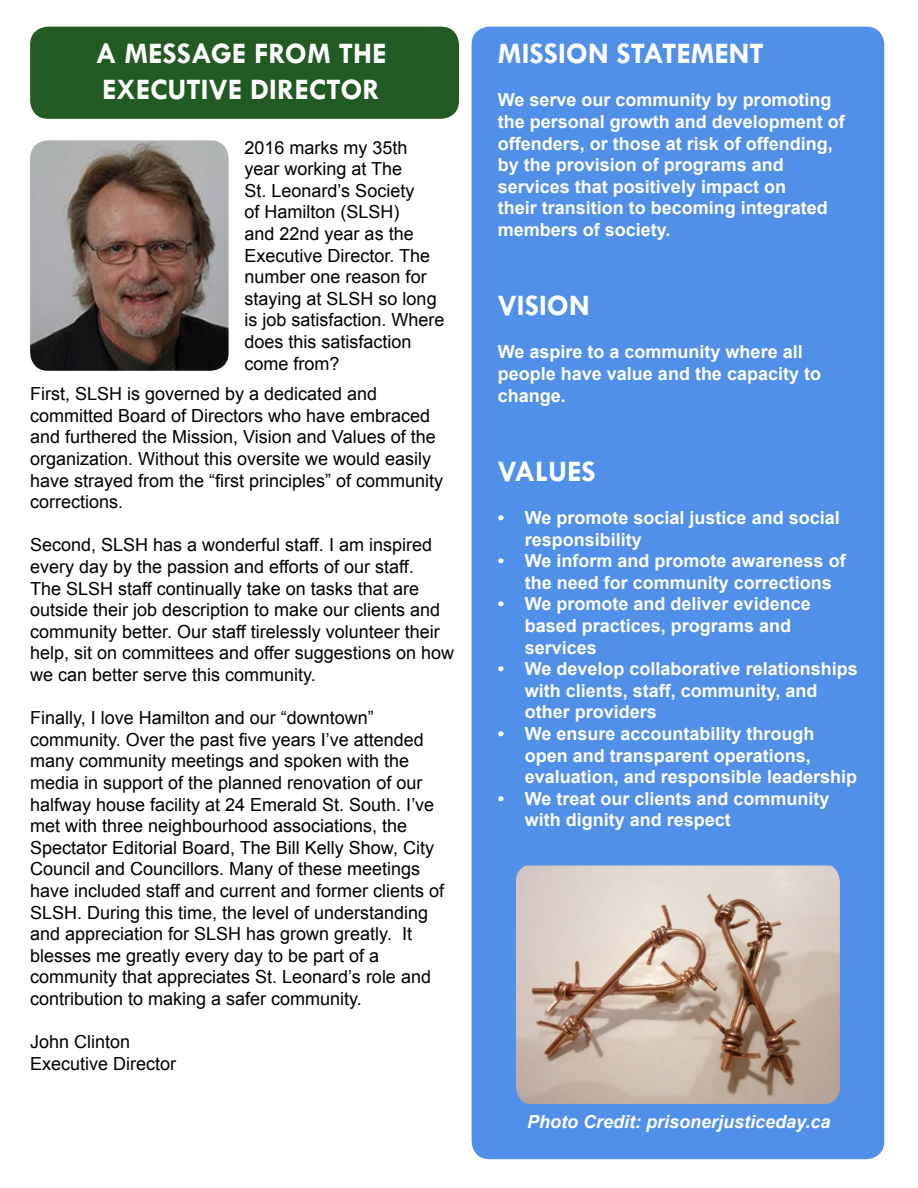
<style>
.page{position:relative;width:918px;height:1188px;background:#fff}
.page>*{position:absolute;margin:0;border:0;box-sizing:border-box;transform-origin:0 0}
.t1{font:700 30px/36px "Tw Cen";color:#fff}
.t2{font:18px/21.6px "Arial";color:#000}
.t3{font:700 18px/21.6px "Arial";color:#fff}
.t4{font:italic 700 18px "Arial";color:#fff}
</style>
<div class="page">
<div style="left:30px;top:27px;width:429px;height:92px;background:#215a23;border-radius:18px"></div>
<div style="left:472px;top:27px;width:412px;height:1132px;background:#5190e8;border-radius:18px"></div>
<img style="left:516px;top:866px;width:324px;height:238px">
<img style="left:30px;top:140px;width:199px;height:231px">
<p class="t1" style="left:96px;top:35px;width:292px">A MESSAGE FROM THE<br>EXECUTIVE DIRECTOR</p>
<p class="t1" style="left:498px;top:35px;width:268px">MISSION STATEMENT</p>
<p class="t3" style="left:498px;top:90px;width:349px">We serve our community by promoting the personal growth and development of offenders, or those at risk of offending, by the provision of programs and services that positively impact on<br>their transition to becoming integrated members of society.</p>
<p class="t2" style="left:245px;top:137px;width:202px">2016 marks my 35th year working at The<br>St. Leonard’s Society<br>of Hamilton (SLSH)<br>and 22nd year as the<br>Executive Director. The number one reason for staying at SLSH so long is job satisfaction. Where does this satisfaction come from?</p>
<p class="t1" style="left:498px;top:287px;width:93px">VISION</p>
<p class="t3" style="left:498px;top:342px;width:325px">We aspire to a community where all people have value and the capacity to change.</p>
<p class="t2" style="left:30px;top:383px;width:415px">First, SLSH is governed by a dedicated and committed Board of Directors who have embraced and furthered the Mission, Vision and Values of the organization. Without this oversite we would easily have strayed from the “first principles” of community corrections.</p>
<p class="t2" style="left:30px;top:534px;width:425px">Second, SLSH has a wonderful staff. I am inspired every day by the passion and efforts of our staff.<br>The SLSH staff continually take on tasks that are outside their job description to make our clients and community better. Our staff tirelessly volunteer their help, sit on committees and offer suggestions on how we can better serve this community.</p>
<p class="t2" style="left:30px;top:707px;width:415px">Finally, I love Hamilton and our “downtown” community. Over the past five years I’ve attended many community meetings and spoken with the media in support of the planned renovation of our halfway house facility at 24 Emerald St. South. I’ve met with three neighbourhood associations, the Spectator Editorial Board, The Bill Kelly Show, City Council and Councillors. Many of these meetings have included staff and current and former clients of SLSH. During this time, the level of understanding and appreciation for SLSH has grown greatly. It blesses me greatly every day to be part of a community that appreciates St. Leonard’s role and contribution to making a safer community.</p>
<p class="t2" style="left:30px;top:1031px;width:148px">John Clinton<br>Executive Director</p>
<p class="t1" style="left:498px;top:453px;width:99px">VALUES</p>
<p class="t3" style="left:525px;top:508px;width:316px;text-indent:-27px">• We promote social justice and social responsibility</p>
<p class="t3" style="left:525px;top:551px;width:322px;text-indent:-27px">• We inform and promote awareness of the need for community corrections</p>
<p class="t3" style="left:525px;top:594px;width:287px;text-indent:-27px">• We promote and deliver evidence based practices, programs and services</p>
<p class="t3" style="left:525px;top:659px;width:334px;text-indent:-27px">• We develop collaborative relationships with clients, staff, community, and other providers</p>
<p class="t3" style="left:525px;top:724px;width:334px;text-indent:-27px">• We ensure accountability through open and transparent operations, evaluation, and responsible leadership</p>
<p class="t3" style="left:525px;top:788px;width:306px;text-indent:-27px">• We treat our clients and community with dignity and respect</p>
<p class="t4" style="left:527px;top:1110px;width:305px">Photo Credit: prisonerjusticeday.ca</p>
</div>
